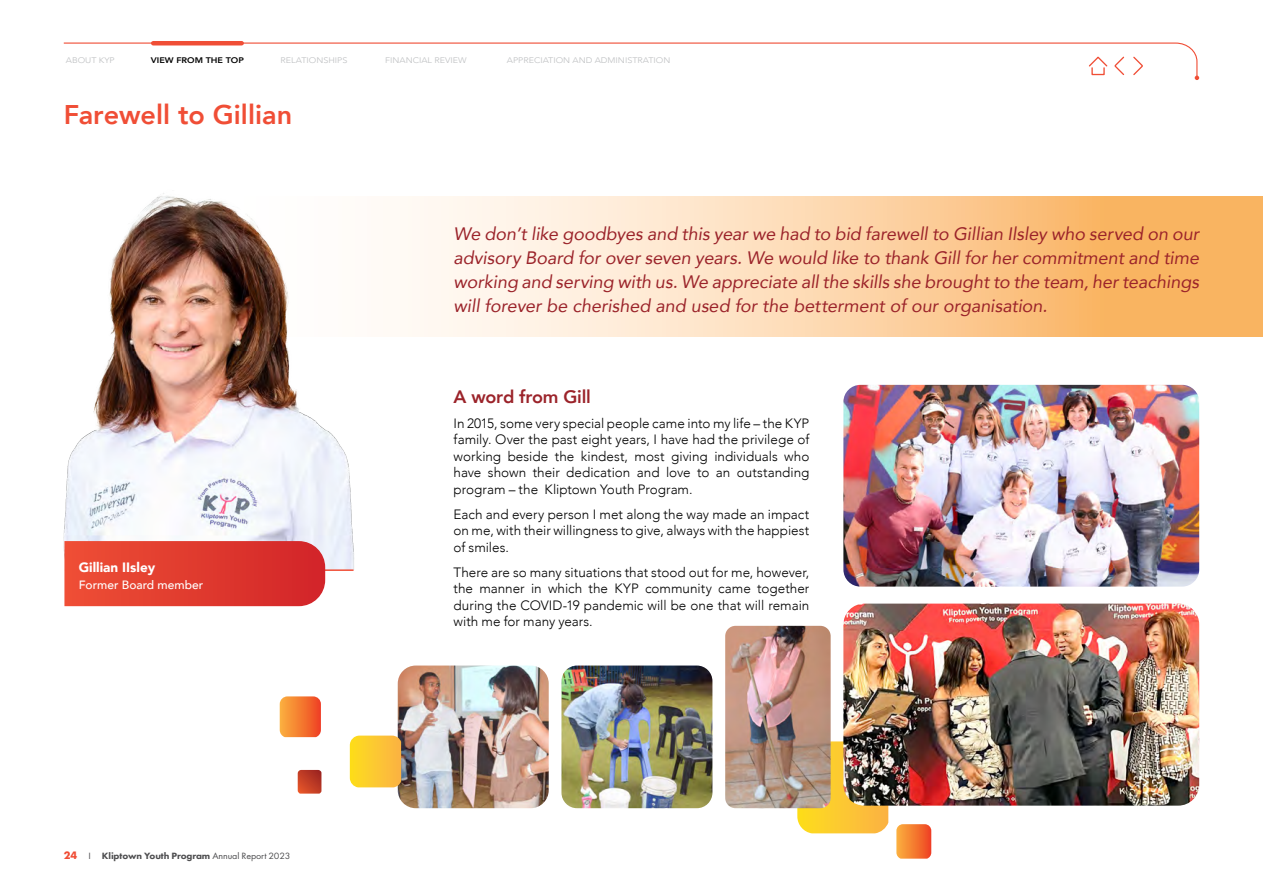
<style>
.page{position:relative;width:1263px;height:893px;background:#fff}
.page>*{position:absolute;margin:0;border:0;box-sizing:border-box;transform-origin:0 0}
.t1{font:800 27px "Avenir";color:#f04e36}
.t2{font:italic 18px/24px "Avenir";color:#9b232a;text-align:justify}
.t3{font:800 18px "Avenir";letter-spacing:-.01em;color:#9b232a}
.t4{font:300 13.5px/16.5px "Avenir";color:#000;text-align:justify}
.t5{font:900 13.5px "Avenir";color:#fff}
.t6{font:500 12px "Avenir";color:#fff}
.t7{font:800 9.45px "Futura PT";letter-spacing:-.01em;color:#4d4d4f;scale:1.06 1}
.t8{font:300 8.1px "Avenir";color:#bcbec0;scale:1.11 1}
.t9{font:800 8.1px "Avenir";color:#000;scale:1.11 1}
.s1{font-weight:700;font-size:11.25px;color:#f04e36}
.s2{font-weight:400}
</style>
<div class="page">
<svg style="left:797px;top:741px;width:91px;height:92px;background:#fcc937"></svg>
<svg style="left:400px;top:196px;width:863px;height:141px;background:#fcd5a9"></svg>
<img style="left:63px;top:193px;width:291px;height:377px">
<hr style="left:66px;top:569px;width:287px;height:2px;background:#f04e36">
<svg style="left:64px;top:540px;width:262px;height:67px;background:#e14339"></svg>
<img style="left:843px;top:385px;width:356px;height:202px">
<img style="left:398px;top:665px;width:151px;height:143px">
<img style="left:725px;top:626px;width:106px;height:182px">
<img style="left:561px;top:665px;width:151px;height:143px">
<img style="left:843px;top:604px;width:356px;height:202px">
<svg style="left:280px;top:696px;width:41px;height:41px;background:#f47e37"></svg>
<svg style="left:298px;top:770px;width:23px;height:24px"></svg>
<svg style="left:350px;top:736px;width:51px;height:51px;background:#fac732"></svg>
<svg style="left:896px;top:824px;width:35px;height:35px"></svg>
<svg style="left:63px;top:41px;width:1136px;height:39px"></svg>
<p class="t8" style="left:66px;top:55px;width:45px">ABOUT KYP</p>
<p class="t9" style="left:151px;top:54px;width:85px">VIEW FROM THE TOP</p>
<p class="t8" style="left:281px;top:55px;width:62px">RELATIONSHIPS</p>
<p class="t8" style="left:385px;top:55px;width:75px">FINANCIAL REVIEW</p>
<p class="t8" style="left:507px;top:55px;width:149px">APPRECIATION AND ADMINISTRATION</p>
<h1 class="t1" style="left:64px;top:94px;width:230px">Farewell to Gillian</h1>
<p class="t5" style="left:79px;top:555px;width:78px">Gillian IIsley</p>
<p class="t6" style="left:79px;top:575px;width:126px">Former Board member</p>
<p class="t7" style="left:64px;top:850px;width:215px"><span class="s1">24</span> <span class="s2">I</span> Kliptown Youth Program <span class="s2">Annual Report 2023</span></p>
<p class="t2" style="left:454px;top:221px;width:747px">We don’t like goodbyes and this year we had to bid farewell to Gillian Ilsley who served on our advisory Board for over seven years. We would like to thank Gill for her commitment and time working and serving with us. We appreciate all the skills she brought to the team, her teachings will forever be cherished and used for the betterment of our organisation.</p>
<h2 class="t3" style="left:454px;top:383px;width:139px">A word from Gill</h2>
<p class="t4" style="left:454px;top:415px;width:357px">In 2015, some very special people came into my life – the KYP family. Over the past eight years, I have had the privilege of working beside the kindest, most giving individuals who have shown their dedication and love to an outstanding program – the Kliptown Youth Program.</p>
<p class="t4" style="left:454px;top:506px;width:357px">Each and every person I met along the way made an impact on me, with their willingness to give, always with the happiest of smiles.</p>
<p class="t4" style="left:454px;top:564px;width:357px">There are so many situations that stood out for me, however, the manner in which the KYP community came together during the COVID-19 pandemic will be one that will remain with me for many years.</p>
</div>
